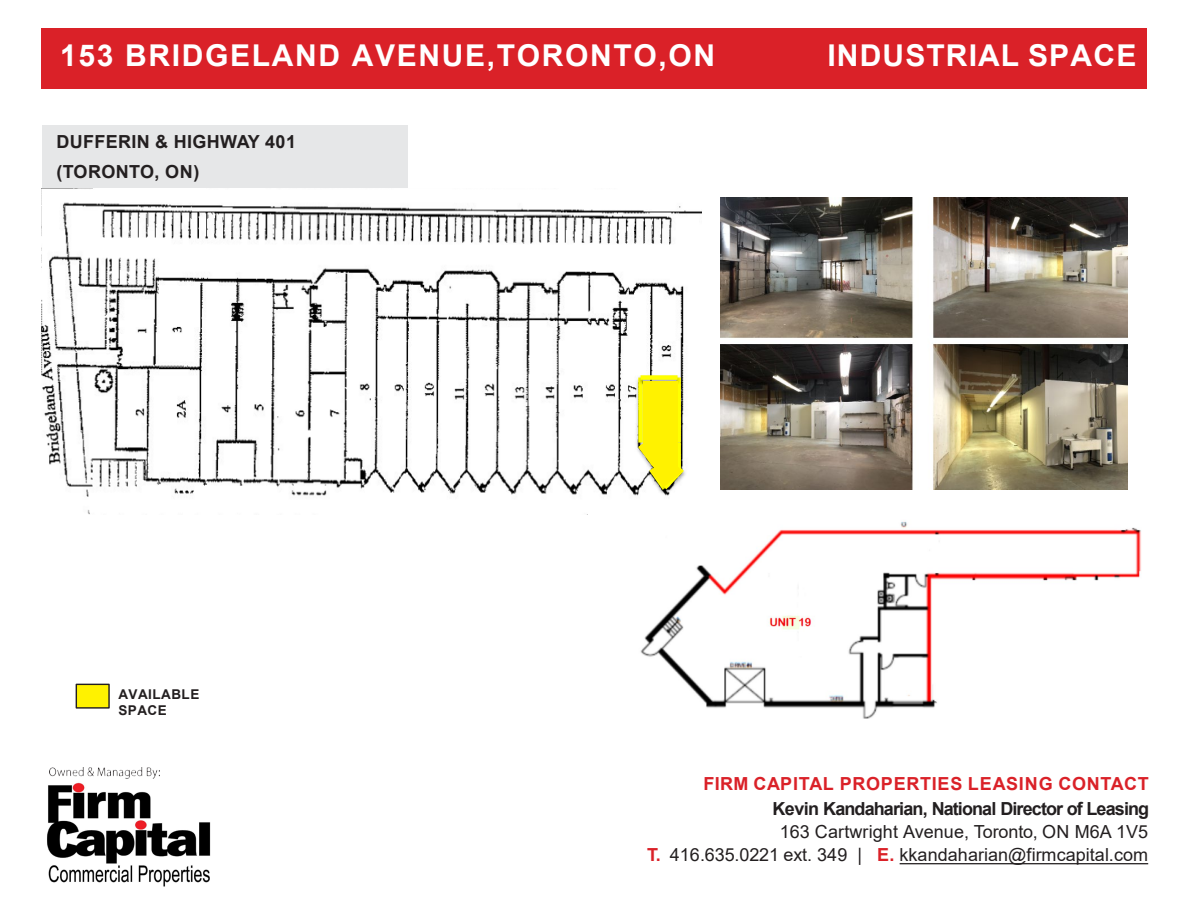
<style>
.page{position:relative;width:1188px;height:918px;background:#fff}
.page>*{position:absolute;margin:0;border:0;box-sizing:border-box;transform-origin:0 0}
.t1{font:700 30px "Arial";letter-spacing:.055em;color:#fff}
.t2{font:18px "Arial";letter-spacing:.005em;color:#231f20}
.t3{font:700 18px "Arial";letter-spacing:-.045em;color:#231f20}
.t4{font:700 18px "Arial";letter-spacing:.04em;color:#da2128}
.t5{font:700 18px "Arial";letter-spacing:.02em;color:#231f20}
.t6{font:700 13.5px/16.2px "Arial";letter-spacing:.04em;color:#231f20}
.s1{font-weight:700;color:#da2128}
</style>
<div class="page">
<div style="left:41px;top:28px;width:1106px;height:60px;background:#da2128"></div>
<div style="left:76px;top:684px;width:33px;height:24px;background:#fff200"></div>
<div style="left:76px;top:684px;width:34px;height:25px;border:1px solid #231f20"></div>
<img style="left:49px;top:768px;width:110px;height:10px">
<div style="left:42px;top:125px;width:365px;height:63px;background:#e6e7e8"></div>
<img style="left:720px;top:198px;width:408px;height:292px">
<img style="left:640px;top:521px;width:501px;height:198px">
<img style="left:41px;top:188px;width:661px;height:326px">
<img style="left:633px;top:388px;width:5px;height:65px">
<div style="left:638px;top:378px;width:5px;height:65px;background:#ff0"></div>
<img style="left:681px;top:375px;width:5px;height:61px">
<svg style="left:677px;top:388px;width:4px;height:48px"></svg>
<img style="left:633px;top:373px;width:50px;height:15px">
<div style="left:641px;top:375px;width:37px;height:5px;background:#ff0"></div>
<img style="left:644px;top:495px;width:28px;height:4px">
<img style="left:657px;top:495px;width:32px;height:3px">
<div style="left:643px;top:381px;width:34px;height:58px;background:#fff200"></div>
<div style="left:659px;top:431px;width:19px;height:42px;background:#fff200"></div>
<svg style="left:634px;top:436px;width:55px;height:59px"></svg>
<svg style="left:900px;top:863px;width:248px;height:1px"></svg>
<img style="left:47px;top:782px;width:164px;height:104px">
<h2 class="t1" style="left:60px;top:34px;width:656px">153 BRIDGELAND AVENUE,TORONTO,ON</h2>
<h2 class="t1" style="left:827px;top:34px;width:311px">INDUSTRIAL SPACE</h2>
<p class="t5" style="left:56px;top:129px;width:241px">DUFFERIN &amp; HIGHWAY 401</p>
<p class="t5" style="left:56px;top:159px;width:144px">(TORONTO, ON)</p>
<p class="t6" style="left:118px;top:686px;width:83px">AVAILABLE<br>SPACE</p>
<p class="t4" style="left:703px;top:771px;width:447px">FIRM CAPITAL PROPERTIES LEASING CONTACT</p>
<p class="t3" style="left:773px;top:796px;width:378px">Kevin Kandaharian, National Director of Leasing</p>
<p class="t2" style="left:780px;top:819px;width:370px">163 Cartwright Avenue, Toronto, ON M6A 1V5</p>
<p class="t2" style="left:647px;top:842px;width:502px"><span class="s1">T.</span> 416.635.0221 ext. 349 | <span class="s1">E.</span> kkandaharian@firmcapital.com</p>
</div>
